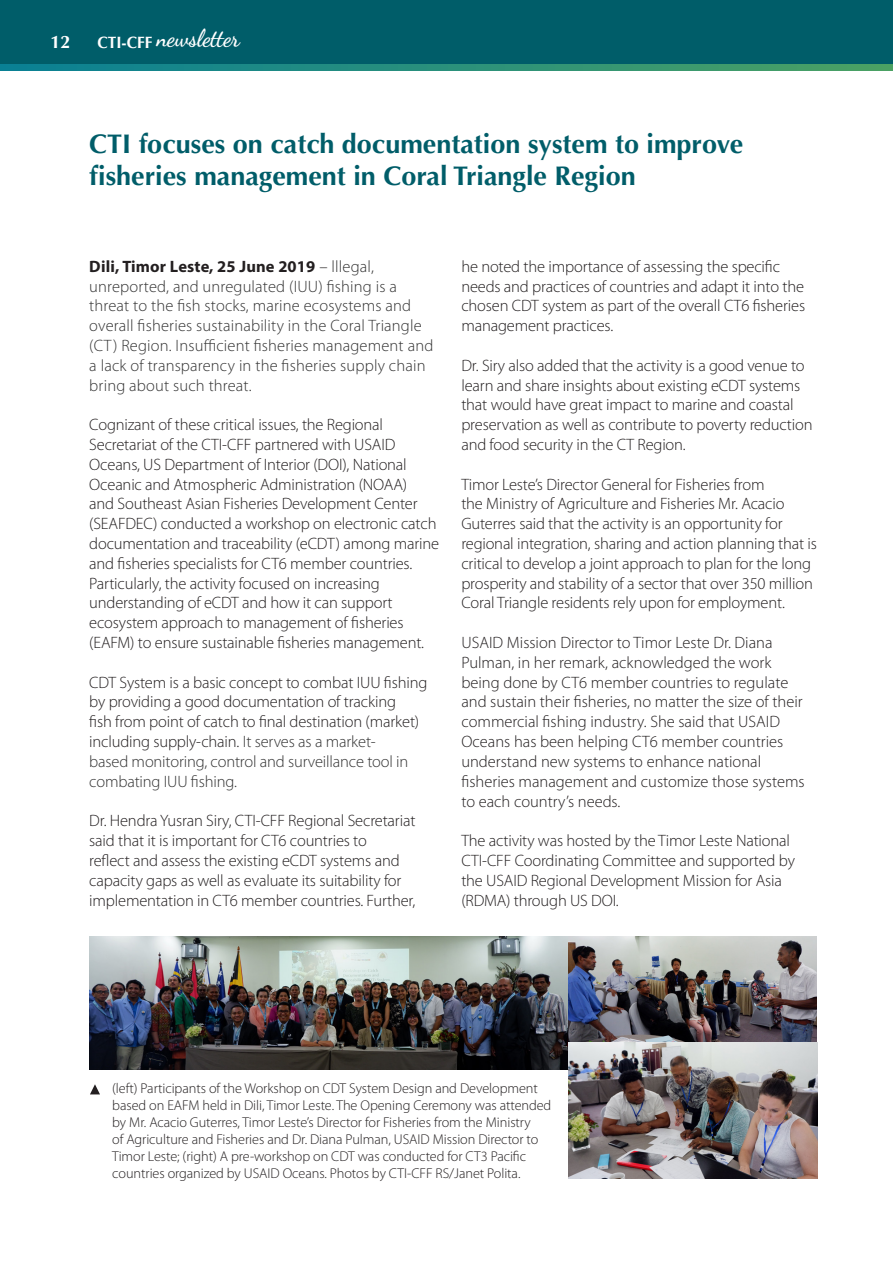
<style>
.page{position:relative;width:893px;height:1263px;background:#fff}
.page>*{position:absolute;margin:0;border:0;box-sizing:border-box;transform-origin:0 0}
.CTINews_-_Heading_1{font:700 27px/32.4px "Optima";color:#005d69}
.t1{font:700 24px "Dancing Script";color:#fff;scale:.94 1}
.t2{font:700 18px "Optima";color:#fff}
.CTINews_-_Body_text{font:300 16.5px/19.8px "Myriad Pro";letter-spacing:-.01em;color:#231f20}
.CTINews_-_Body_text-2{font:300 16.5px/19.8px "Myriad Pro";letter-spacing:.01em;color:#333}
.CTINews_-_Body_text-3{font:300 14.25px/17.1px "Myriad Pro";letter-spacing:-.005em;color:#231f20}
.s1{font-weight:700;color:#231f20}
.s2{color:#231f20}
.s3{color:#333}
</style>
<div class="page">
<div style="left:0;top:48px;width:893px;height:24px;background:linear-gradient(to right,#097f94,#4ba163)"></div>
<div style="left:0;top:0;width:893px;height:63px;background:#005d69"></div>
<div style="left:0;top:71px;width:893px;height:1192px;background:#fff"></div>
<img style="left:569px;top:1154px;width:248px;height:24px">
<img style="left:89px;top:936px;width:729px;height:218px">
<p class="t2" style="left:51px;top:32px;width:22px">12</p>
<h2 class="t1" style="left:98px;top:20px;width:153px"><sub>CTI-CFF</sub> newsletter</h2>
<p class="CTINews_-_Heading_1" style="left:89px;top:128px;width:656px">CTI focuses on catch documentation system to improve fisheries management in Coral Triangle Region</p>
<p class="CTINews_-_Body_text-2" style="left:89px;top:256px;width:346px"><span class="s1">Dili, Timor Leste, 25 June 2019</span> <span class="s2">–</span> lllegal, unreported, and unregulated (IUU) fishing is a threat to the fish stocks, marine ecosystems and overall fisheries sustainability in the Coral Triangle (CT) Region. Insufficient fisheries management and a lack of transparency in the fisheries supply chain bring about such threat.</p>
<p class="CTINews_-_Body_text" style="left:89px;top:415px;width:351px">Cognizant of these critical issues, the Regional Secretariat of the CTI-CFF partnered with USAID Oceans, US Department of Interior (DOI), National Oceanic and Atmospheric Administration (NOAA)<br>and Southeast Asian Fisheries Development Center (SEAFDEC) conducted a workshop on electronic catch documentation and traceability (eCDT) among marine and fisheries specialists for CT6 member countries.<br>Particularly, the activity focused on increasing understanding of eCDT and how it can support ecosystem approach to management of fisheries (EAFM) to ensure sustainable fisheries management.</p>
<p class="CTINews_-_Body_text" style="left:89px;top:672px;width:340px">CDT System is a basic concept to combat IUU fishing by providing a good documentation of tracking<br>fish from point of catch to final destination (market) including supply-chain. <span class="s3">It serves as a market-<br>based monitoring, control and surveillance tool in combating IUU fishing.</span></p>
<p class="CTINews_-_Body_text" style="left:89px;top:811px;width:328px">Dr. Hendra Yusran Siry, CTI-CFF Regional Secretariat said that it is important for CT6 countries to<br>reflect and assess the existing eCDT systems and capacity gaps as well as evaluate its suitability for implementation in CT6 member countries. Further,</p>
<p class="CTINews_-_Body_text" style="left:461px;top:256px;width:345px">he noted the importance of assessing the specific needs and practices of countries and adapt it into the chosen CDT system as part of the overall CT6 fisheries management practices.</p>
<p class="CTINews_-_Body_text" style="left:461px;top:355px;width:353px">Dr. Siry also added that the activity is a good venue to learn and share insights about existing eCDT systems that would have great impact to marine and coastal preservation as well as contribute to poverty reduction and food security in the CT Region.</p>
<p class="CTINews_-_Body_text" style="left:461px;top:474px;width:357px">Timor Leste’s Director General for Fisheries from<br>the Ministry of Agriculture and Fisheries Mr. Acacio Guterres said that the activity is an opportunity for regional integration, sharing and action planning that is critical to develop a joint approach to plan for the long prosperity and stability of a sector that over 350 million Coral Triangle residents rely upon for employment.</p>
<p class="CTINews_-_Body_text" style="left:461px;top:632px;width:345px">USAID Mission Director to Timor Leste Dr. Diana Pulman, in her remark, acknowledged the work being done by CT6 member countries to regulate and sustain their fisheries, no matter the size of their commercial fishing industry. She said that USAID Oceans has been helping CT6 member countries understand new systems to enhance national fisheries management and customize those systems to each country’s needs.</p>
<p class="CTINews_-_Body_text" style="left:461px;top:830px;width:335px">The activity was hosted by the Timor Leste National CTI-CFF Coordinating Committee and supported by the USAID Regional Development Mission for Asia (RDMA) through US DOI.</p>
<p class="CTINews_-_Body_text-3" style="left:112px;top:1079px;width:441px">(left) Participants of the Workshop on CDT System Design and Development based on EAFM held in Dili, Timor Leste. The Opening Ceremony was attended by Mr. Acacio Guterres, Timor Leste’s Director for Fisheries from the Ministry<br>of Agriculture and Fisheries and Dr. Diana Pulman, USAID Mission Director to Timor Leste; (right) A pre-workshop on CDT was conducted for CT3 Pacific countries organized by USAID Oceans. Photos by CTI-CFF RS/Janet Polita.</p>
</div>
